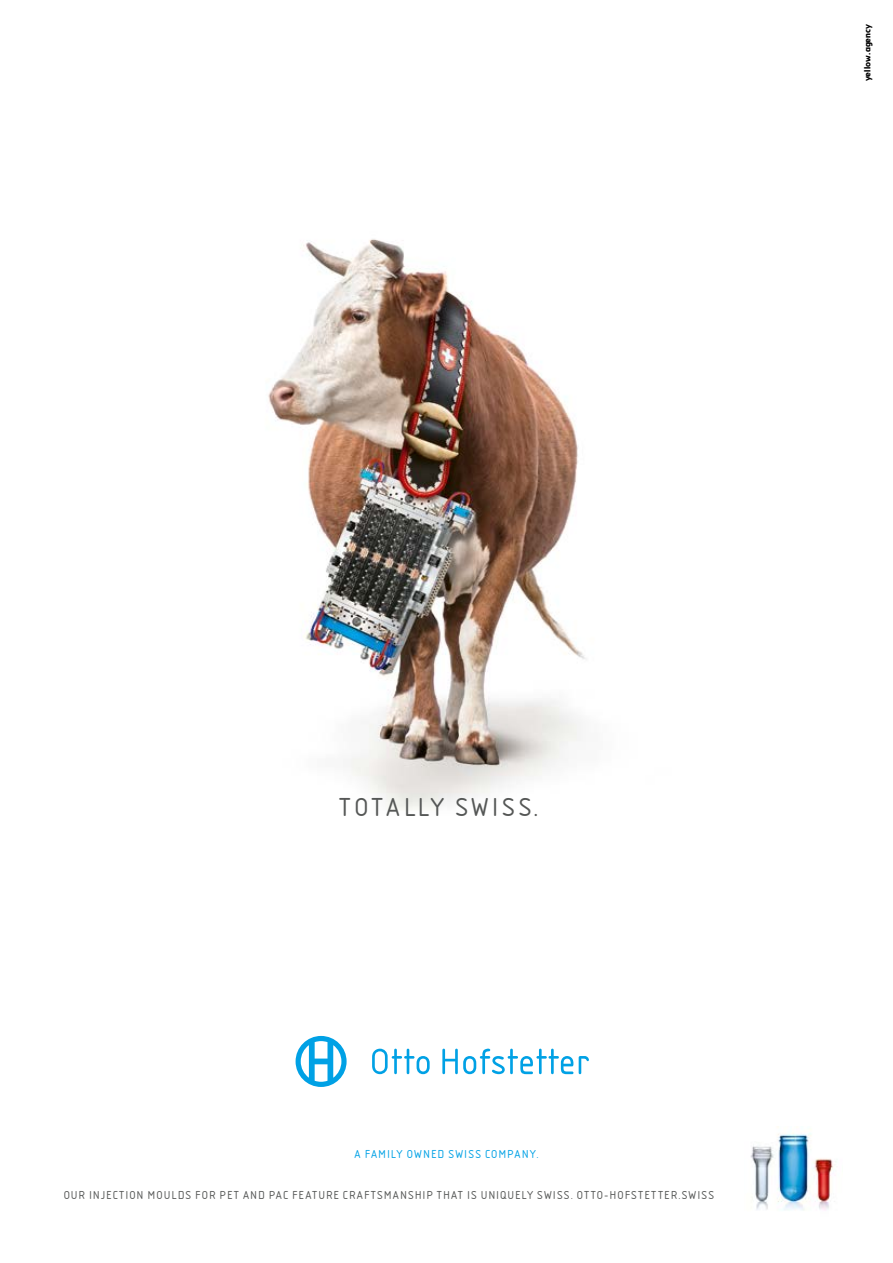
<style>
.page{position:relative;width:893px;height:1263px;background:#fff}
.page>*{position:absolute;margin:0;border:0;box-sizing:border-box;transform-origin:0 0}
.t1{font:27px "Isonorm BEFOP";letter-spacing:.115em;color:#555756}
.t2{font:12px "Isonorm BEFOP";letter-spacing:.09em;color:#555756}
.t3{font:12px "Isonorm BEFOP";letter-spacing:.09em;color:#00a1e5}
.t4{font:700 8.85px "Brooklyn Samuels Five";color:#000}
</style>
<div class="page">
<img style="left:750px;top:1126px;width:83px;height:85px">
<svg style="left:296px;top:1036px;width:51px;height:51px"></svg>
<svg style="left:372px;top:1049px;width:58px;height:25px"></svg>
<svg style="left:442px;top:1049px;width:131px;height:25px"></svg>
<svg style="left:579px;top:1056px;width:10px;height:18px"></svg>
<img style="left:268px;top:239px;width:318px;height:571px">
<p class="t4" style="left:862px;top:81px;width:59px;rotate:-90deg">yellow.agency</p>
<h1 class="t1" style="left:339px;top:792px;width:201px">TOTALLY SWISS.</h1>
<p class="t3" style="left:354px;top:1147px;width:186px">A FAMILY OWNED SWISS COMPANY.</p>
<p class="t2" style="left:64px;top:1189px;width:652px">OUR INJECTION MOULDS FOR PET AND PAC FEATURE CRAFTSMANSHIP THAT IS UNIQUELY SWISS. OTTO-HOFSTETTER.SWISS</p>
</div>
